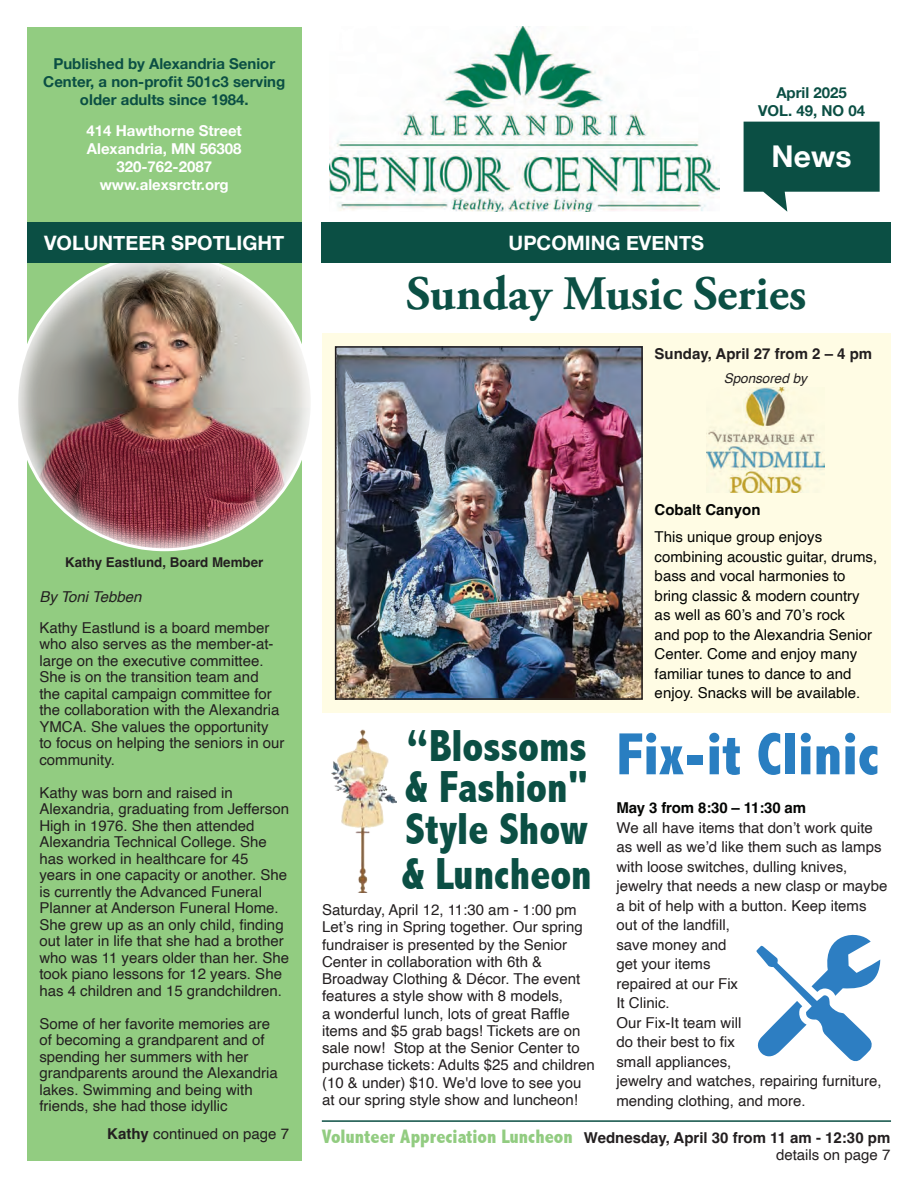
<style>
.page{position:relative;width:918px;height:1188px;background:#fff}
.page>*{position:absolute;margin:0;border:0;box-sizing:border-box;transform-origin:0 0}
.t1{font:800 condensed 60px "Abadi";color:#297ec1}
.t2{font:700 48px "Adobe Garamond Pro";color:#0b4f44}
.t3{font:800 condensed 45px/43px "Abadi";color:#0b4f44;text-align:justify;scale:.95 1}
.t4{font:700 30px "Helvetica Neue";color:#fff}
.t5{font:700 19.8px "Helvetica Neue";color:#fff}
.t6{font:15px/16.5px "Helvetica";color:#231f20}
.t7{font:15px/19.5px "Helvetica";color:#040503}
.t8{font:700 15px/17.2px "Helvetica";color:#231f20;text-align:right}
.t9{font:700 15px/18px "Helvetica Neue";color:#0b4f44;text-align:center}
.t10{font:700 15px/18px "Helvetica Neue";color:#fff;text-align:center}
.t11{font:700 15px "Helvetica";color:#040503}
.t12{font:italic 15px "Helvetica";color:#231f20}
.t13{font:700 13.5px "Helvetica";color:#231f20}
.t14{font:italic 13.5px "Helvetica";color:#231f20}
.s1{font-weight:700}
.s2{font-family:"Abadi";font-weight:800;font-stretch:condensed;font-size:19.5px;color:#92cc81}
.s3{font-weight:400}
</style>
<div class="page">
<div style="left:322px;top:334px;width:569px;height:379px;background:#fffce4"></div>
<div style="left:27px;top:27px;width:275px;height:1134px;background:#92cc81"></div>
<div style="left:14px;top:251px;width:301px;height:302px;background:#fff;opacity:.85"></div>
<img style="left:330px;top:27px;width:390px;height:185px">
<svg style="left:744px;top:122px;width:136px;height:90px"></svg>
<div style="left:322px;top:223px;width:569px;height:40px;background:#0b4f44"></div>
<div style="left:27px;top:223px;width:275px;height:40px;background:#0b4f44"></div>
<img style="left:338px;top:349px;width:302px;height:348px">
<div style="left:335px;top:346px;width:308px;height:354px;border:2px solid #231f20"></div>
<img style="left:707px;top:387px;width:117px;height:106px">
<img style="left:331px;top:729px;width:66px;height:164px">
<svg style="left:756px;top:934px;width:124px;height:128px"></svg>
<hr style="left:322px;top:1120px;width:569px;height:2px;background:#0b4f44">
<p class="t9" style="left:43px;top:55px;width:244px">Published by Alexandria Senior<br>Center, a non-profit 501c3 serving older adults since 1984.</p>
<p class="t10" style="left:87px;top:122px;width:157px">414 Hawthorne Street<br>Alexandria, MN 56308<br>320-762-2087 www.alexsrctr.org</p>
<h3 class="t5" style="left:44px;top:228px;width:242px">VOLUNTEER SPOTLIGHT</h3>
<h3 class="t5" style="left:509px;top:228px;width:197px">UPCOMING EVENTS</h3>
<p class="t9" style="left:758px;top:84px;width:109px">April 2025<br>VOL. 49, NO 04</p>
<h3 class="t4" style="left:772px;top:133px;width:81px">News</h3>
<h2 class="t2" style="left:406px;top:266px;width:402px">Sunday Music Series</h2>
<p class="t8" style="left:655px;top:347px;width:219px">Sunday, April 27 from 2 – 4 pm</p>
<p class="t14" style="left:724px;top:367px;width:85px">Sponsored by</p>
<p class="t13" style="left:65px;top:554px;width:200px">Kathy Eastlund, Board Member</p>
<p class="t12" style="left:39px;top:585px;width:104px">By Toni Tebben</p>
<p class="t6" style="left:39px;top:620px;width:247px">Kathy Eastlund is a board member who also serves as the member-at&shy;large on the executive committee.<br>She is on the transition team and<br>the capital campaign committee for the collaboration with the Alexandria<br>YMCA. She values the opportunity to focus on helping the seniors in our community.</p>
<p class="t6" style="left:39px;top:785px;width:251px">Kathy was born and raised in Alexandria, graduating from Jefferson High in 1976. She then attended Alexandria Technical College. She has worked in healthcare for 45<br>years in one capacity or another. She is currently the Advanced Funeral Planner at Anderson Funeral Home.<br>She grew up as an only child, finding out later in life that she had a brother who was 11 years older than her. She took piano lessons for 12 years. She has 4 children and 15 grandchildren.</p>
<p class="t6" style="left:39px;top:1016px;width:240px">Some of her favorite memories are of becoming a grandparent and of spending her summers with her grandparents around the Alexandria lakes. Swimming and being with friends, she had those idyllic</p>
<p class="t6" style="left:107px;top:1126px;width:183px"><span class="s1">Kathy</span> continued on page 7</p>
<h3 class="t3" style="left:401px;top:724px;width:202px">“Blossoms &amp; Fashion" Style Show &amp; Luncheon</h3>
<p class="t6" style="left:322px;top:902px;width:274px;line-height:17.2px">Saturday, April 12, 11:30 am - 1:00 pm Let’s ring in Spring together. Our spring fundraiser is presented by the Senior Center in collaboration with 6th &amp; Broadway Clothing &amp; Décor. The event features a style show with 8 models,<br>a wonderful lunch, lots of great Raffle items and $5 grab bags! Tickets are on sale now! Stop at the Senior Center to purchase tickets: Adults $25 and children (10 &amp; under) $10. We'd love to see you at our spring style show and luncheon!</p>
<p class="t11" style="left:655px;top:501px;width:107px">Cobalt Canyon</p>
<p class="t7" style="left:655px;top:528px;width:224px">This unique group enjoys combining acoustic guitar, drums, bass and vocal harmonies to bring classic &amp; modern country as well as 60’s and 70’s rock<br>and pop to the Alexandria Senior<br>Center. Come and enjoy many familiar tunes to dance to and enjoy. Snacks will be available.</p>
<h1 class="t1" style="left:616px;top:720px;width:265px">Fix-it Clinic</h1>
<p class="t11" style="left:616px;top:799px;width:191px">May 3 from 8:30 – 11:30 am</p>
<p class="t6" style="left:616px;top:818px;width:272px;line-height:19.5px">We all have items that don’t work quite as well as we’d like them such as lamps with loose switches, dulling knives, jewelry that needs a new clasp or maybe a bit of help with a button. Keep items out of the landfill,<br>save money and<br>get your items<br>repaired at our Fix<br>It Clinic.<br>Our Fix-It team will<br>do their best to fix<br>small appliances,<br>jewelry and watches, repairing furniture, mending clothing, and more.</p>
<p class="t8" style="left:322px;top:1131px;width:570px"><span class="s2">Volunteer Appreciation Luncheon</span> Wednesday, April 30 from 11 am - 12:30 pm <span class="s3">details on page 7</span></p>
</div>
